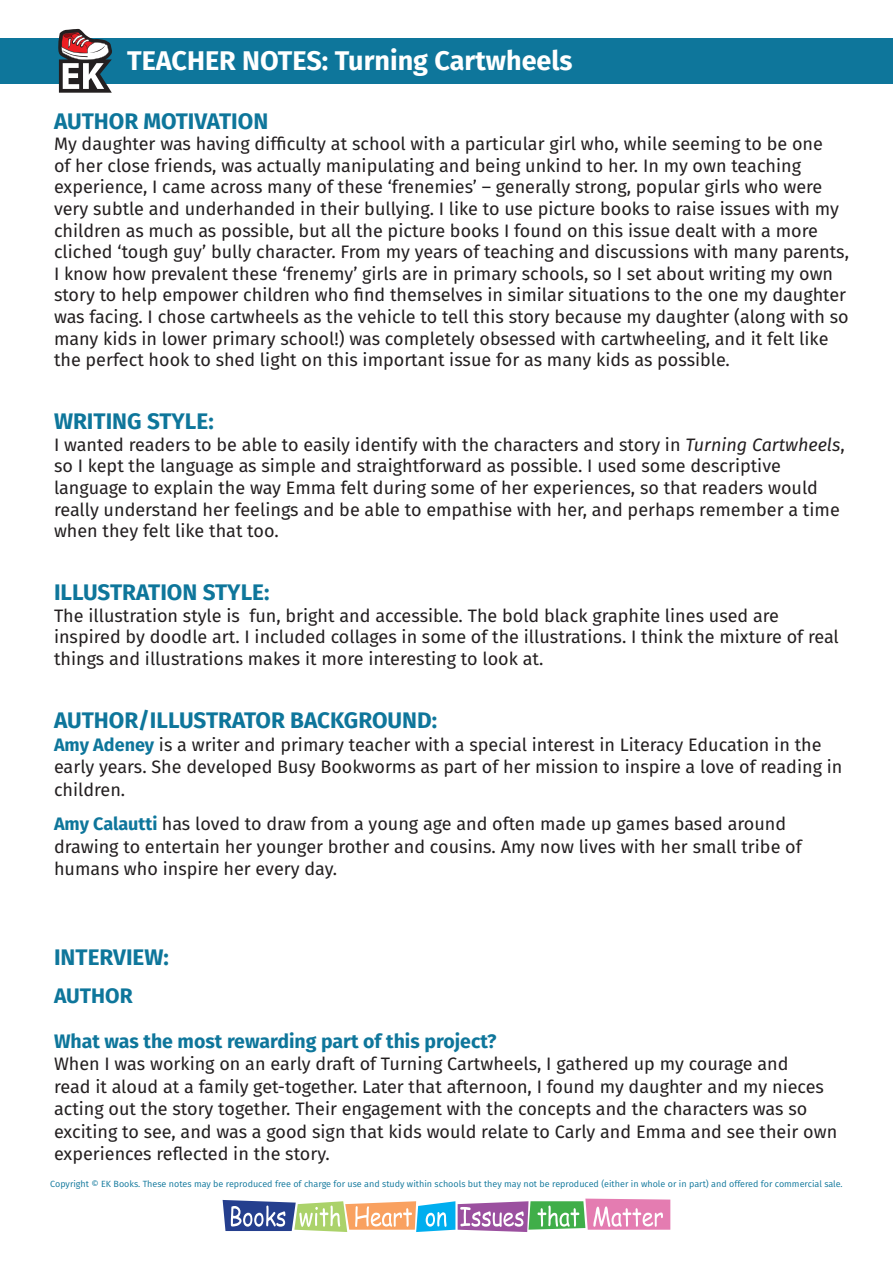
<style>
.page{position:relative;width:893px;height:1263px;background:#fff}
.page>*{position:absolute;margin:0;border:0;box-sizing:border-box;transform-origin:0 0}
.t1{font:700 27px "Fira Sans";color:#fff}
.t2{font:700 22.5px "Fira Sans";color:#0e769b}
.t3{font:700 21px "Fira Sans";color:#0e769b}
.t4{font:700 19.5px "Fira Sans";color:#0e769b}
.t5{font:18px/21.6px "Fira Sans";color:#231f20}
.t6{font:9px "Fira Sans";color:#0e769b}
.s1{font-style:italic}
.s2{font-weight:700;color:#0e769b}
</style>
<div class="page">
<svg style="left:223px;top:1198px;width:447px;height:34px"></svg>
<div style="left:0;top:38px;width:893px;height:46px;background:#0e769b"></div>
<svg style="left:58px;top:29px;width:54px;height:64px"></svg>
<h1 class="t1" style="left:127px;top:38px;width:447px">TEACHER NOTES: Turning Cartwheels</h1>
<p class="t2" style="left:54px;top:102px;width:216px">AUTHOR MOTIVATION</p>
<p class="t5" style="left:54px;top:133px;width:796px">My daughter was having difficulty at school with a particular girl who, while seeming to be one<br>of her close friends, was actually manipulating and being unkind to her. In my own teaching experience, I came across many of these ‘frenemies’ – generally strong, popular girls who were very subtle and underhanded in their bullying. I like to use picture books to raise issues with my children as much as possible, but all the picture books I found on this issue dealt with a more cliched ‘tough guy’ bully character. From my years of teaching and discussions with many parents, I know how prevalent these ‘frenemy’ girls are in primary schools, so I set about writing my own story to help empower children who find themselves in similar situations to the one my daughter was facing. I chose cartwheels as the vehicle to tell this story because my daughter (along with so many kids in lower primary school!) was completely obsessed with cartwheeling, and it felt like the perfect hook to shed light on this important issue for as many kids as possible.</p>
<p class="t2" style="left:54px;top:402px;width:161px">WRITING STYLE:</p>
<p class="t5" style="left:54px;top:433px;width:792px">I wanted readers to be able to easily identify with the characters and story in <span class="s1">Turning Cartwheels</span>, so I kept the language as simple and straightforward as possible. I used some descriptive language to explain the way Emma felt during some of her experiences, so that readers would really understand her feelings and be able to empathise with her, and perhaps remember a time when they felt like that too.</p>
<p class="t2" style="left:54px;top:573px;width:217px">ILLUSTRATION STYLE:</p>
<p class="t5" style="left:54px;top:604px;width:786px">The illustration style is fun, bright and accessible. The bold black graphite lines used are inspired by doodle art. I included collages in some of the illustrations. I think the mixture of real things and illustrations makes it more interesting to look at.</p>
<p class="t2" style="left:54px;top:701px;width:385px">AUTHOR/ILLUSTRATOR BACKGROUND:</p>
<p class="t5" style="left:54px;top:732px;width:790px;line-height:22.5px"><span class="s2">Amy Adeney</span> is a writer and primary teacher with a special interest in Literacy Education in the early years. She developed Busy Bookworms as part of her mission to inspire a love of reading in children.</p>
<p class="t5" style="left:54px;top:812px;width:749px;line-height:22.5px"><span class="s2">Amy Calautti</span> has loved to draw from a young age and often made up games based around drawing to entertain her younger brother and cousins. Amy now lives with her small tribe of humans who inspire her every day.</p>
<p class="t2" style="left:54px;top:938px;width:116px">INTERVIEW:</p>
<p class="t3" style="left:54px;top:977px;width:80px">AUTHOR</p>
<p class="t4" style="left:54px;top:1024px;width:444px">What was the most rewarding part of this project?</p>
<p class="t5" style="left:54px;top:1052px;width:785px;line-height:22.5px">When I was working on an early draft of Turning Cartwheels, I gathered up my courage and<br>read it aloud at a family get-together. Later that afternoon, I found my daughter and my nieces acting out the story together. Their engagement with the concepts and the characters was so exciting to see, and was a good sign that kids would relate to Carly and Emma and see their own experiences reflected in the story.</p>
<p class="t6" style="left:50px;top:1178px;width:794px">Copyright © EK Books. These notes may be reproduced free of charge for use and study within schools but they may not be reproduced (either in whole or in part) and offered for commercial sale.</p>
</div>
